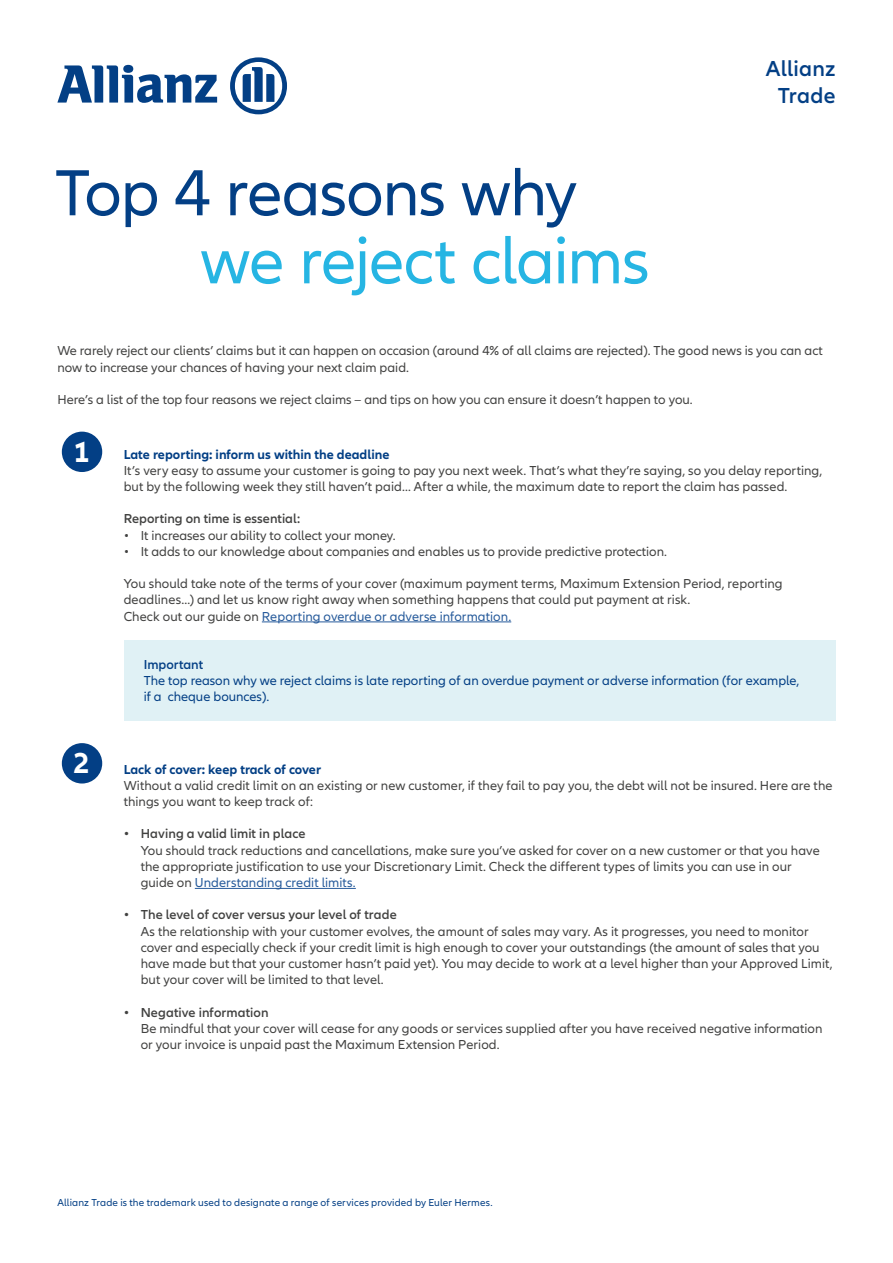
<style>
.page{position:relative;width:893px;height:1263px;background:#fff}
.page>*{position:absolute;margin:0;border:0;box-sizing:border-box;transform-origin:0 0}
.t1{font:67.5px "Allianz Neo";letter-spacing:-.02em;color:#26b5e3}
.t2{font:67.5px "Allianz Neo";letter-spacing:-.015em;color:#033f85}
.t3{font:700 30px "Allianz Neo";color:#fff}
.t4{font:600 22.5px/27px "Allianz Neo";letter-spacing:.01em;color:#033f85;text-align:center}
.t5{font:13.5px/16.2px "Allianz Neo";letter-spacing:.005em;color:#424241}
.t6{font:13.5px/16.2px "Allianz Neo";color:#033f85}
.t7{font:600 13.5px "Allianz Neo";letter-spacing:.005em;color:#424241}
.t8{font:700 13.5px "Allianz Neo";color:#033f85}
.t9{font:600 13.5px "Allianz Neo";color:#033f85}
.t10{font:10.5px "Allianz Neo";letter-spacing:.015em;color:#033f85}
.s1{color:#275b9b}
</style>
<div class="page">
<div style="left:124px;top:640px;width:712px;height:81px;background:#e0f1f5"></div>
<svg style="left:57px;top:65px;width:160px;height:38px"></svg>
<svg style="left:230px;top:57px;width:57px;height:57px"></svg>
<hr style="left:262px;top:621px;width:249px;height:1px;background:#275b9b">
<hr style="left:195px;top:888px;width:161px;height:1px;background:#275b9b">
<div style="left:62px;top:432px;width:40px;height:40px;background:#033f85;border-radius:50%"></div>
<div style="left:62px;top:743px;width:40px;height:40px;background:#033f85;border-radius:50%"></div>
<h1 class="t2" style="left:55px;top:154px;width:524px">Top 4 reasons why</h1>
<h1 class="t1" style="left:200px;top:222px;width:451px">we reject claims</h1>
<h3 class="t4" style="left:766px;top:55px;width:71px">Allianz<br>Trade</h3>
<p class="t5" style="left:57px;top:343px;width:767px">We rarely reject our clients’ claims but it can happen on occasion (around 4% of all claims are rejected). The good news is you can act now to increase your chances of having your next claim paid.</p>
<p class="t5" style="left:57px;top:392px;width:637px">Here’s a list of the top four reasons we reject claims – and tips on how you can ensure it doesn’t happen to you.</p>
<h2 class="t3" style="left:74px;top:434px;width:18px">1</h2>
<h2 class="t3" style="left:74px;top:746px;width:18px">2</h2>
<p class="t8" style="left:124px;top:446px;width:267px">Late reporting: inform us within the deadline</p>
<p class="t5" style="left:124px;top:462px;width:700px">It’s very easy to assume your customer is going to pay you next week. That’s what they’re saying, so you delay reporting, but by the following week they still haven’t paid… After a while, the maximum date to report the claim has passed.</p>
<p class="t7" style="left:124px;top:511px;width:178px">Reporting on time is essential:</p>
<p class="t5" style="left:124px;top:527px;width:274px">• It increases our ability to collect your money.</p>
<p class="t5" style="left:124px;top:543px;width:545px">• It adds to our knowledge about companies and enables us to provide predictive protection.</p>
<p class="t5" style="left:124px;top:576px;width:660px">You should take note of the terms of your cover (maximum payment terms, Maximum Extension Period, reporting deadlines…) and let us know right away when something happens that could put payment at risk.<br>Check out our guide on <span class="s1">Reporting overdue or adverse information.</span></p>
<p class="t9" style="left:144px;top:656px;width:61px">Important</p>
<p class="t6" style="left:144px;top:673px;width:657px">The top reason why we reject claims is late reporting of an overdue payment or adverse information (for example, if a cheque bounces).</p>
<p class="t8" style="left:124px;top:761px;width:199px">Lack of cover: keep track of cover</p>
<p class="t5" style="left:124px;top:778px;width:710px">Without a valid credit limit on an existing or new customer, if they fail to pay you, the debt will not be insured. Here are the things you want to keep track of:</p>
<p class="t7" style="left:124px;top:826px;width:184px">• Having a valid limit in place</p>
<p class="t5" style="left:141px;top:842px;width:681px">You should track reductions and cancellations, make sure you’ve asked for cover on a new customer or that you have the appropriate justification to use your Discretionary Limit. Check the different types of limits you can use in our guide on <span class="s1">Understanding credit limits.</span></p>
<p class="t7" style="left:124px;top:907px;width:275px">• The level of cover versus your level of trade</p>
<p class="t5" style="left:141px;top:923px;width:693px">As the relationship with your customer evolves, the amount of sales may vary. As it progresses, you need to monitor cover and especially check if your credit limit is high enough to cover your outstandings (the amount of sales that you have made but that your customer hasn’t paid yet). You may decide to work at a level higher than your Approved Limit, but your cover will be limited to that level.</p>
<p class="t7" style="left:124px;top:1004px;width:146px">• Negative information</p>
<p class="t5" style="left:141px;top:1021px;width:683px">Be mindful that your cover will cease for any goods or services supplied after you have received negative information or your invoice is unpaid past the Maximum Extension Period.</p>
<p class="t10" style="left:57px;top:1196px;width:437px">Allianz Trade is the trademark used to designate a range of services provided by Euler Hermes.</p>
</div>
